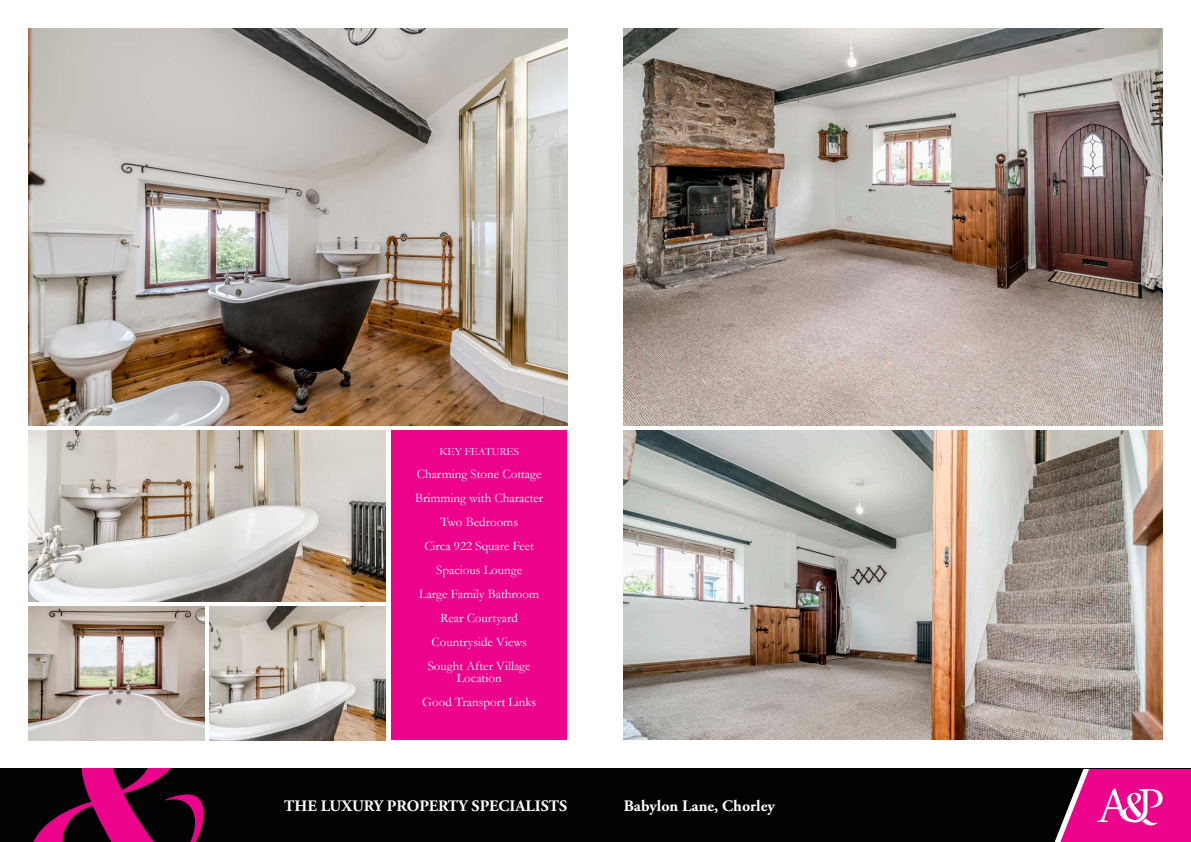
<style>
.page{position:relative;width:1191px;height:842px;background:#fff}
.page>*{position:absolute;margin:0;border:0;box-sizing:border-box;transform-origin:0 0}
.t1{font:700 16px "Adobe Garamond Pro";color:#fff}
.t2{font:13px/12px "Garamond";color:#fff;text-align:center}
.t3{font:11px "Garamond";color:#fff}
</style>
<div class="page">
<div style="left:0;top:769px;width:1191px;height:73px;background:#010203"></div>
<svg style="left:33px;top:769px;width:171px;height:73px"></svg>
<svg style="left:1054px;top:769px;width:137px;height:73px;background:#d51e89"></svg>
<img style="left:28px;top:28px;width:539px;height:397px">
<img style="left:28px;top:431px;width:358px;height:170px">
<img style="left:210px;top:607px;width:176px;height:134px">
<img style="left:28px;top:607px;width:176px;height:134px">
<div style="left:391px;top:431px;width:176px;height:309px;background:#ed028c"></div>
<img style="left:624px;top:431px;width:538px;height:309px">
<img style="left:624px;top:28px;width:538px;height:397px">
<p class="t3" style="left:439px;top:444px;width:81px">KEY FEATURES</p>
<p class="t2" style="left:417px;top:468px;width:126px">Charming Stone Cottage</p>
<p class="t2" style="left:415px;top:492px;width:130px">Brimming with Character</p>
<p class="t2" style="left:440px;top:516px;width:79px">Two Bedrooms</p>
<p class="t2" style="left:424px;top:540px;width:111px">Circa 922 Square Feet</p>
<p class="t2" style="left:436px;top:564px;width:88px">Spacious Lounge</p>
<p class="t2" style="left:419px;top:588px;width:121px">Large Family Bathroom</p>
<p class="t2" style="left:440px;top:612px;width:79px">Rear Courtyard</p>
<p class="t2" style="left:431px;top:636px;width:97px">Countryside Views</p>
<p class="t2" style="left:428px;top:660px;width:104px">Sought After Village<br>Location</p>
<p class="t2" style="left:422px;top:696px;width:116px">Good Transport Links</p>
<p class="t1" style="left:284px;top:797px;width:284px">THE LUXURY PROPERTY SPECIALISTS</p>
<p class="t1" style="left:624px;top:797px;width:152px">Babylon Lane, Chorley</p>
</div>
